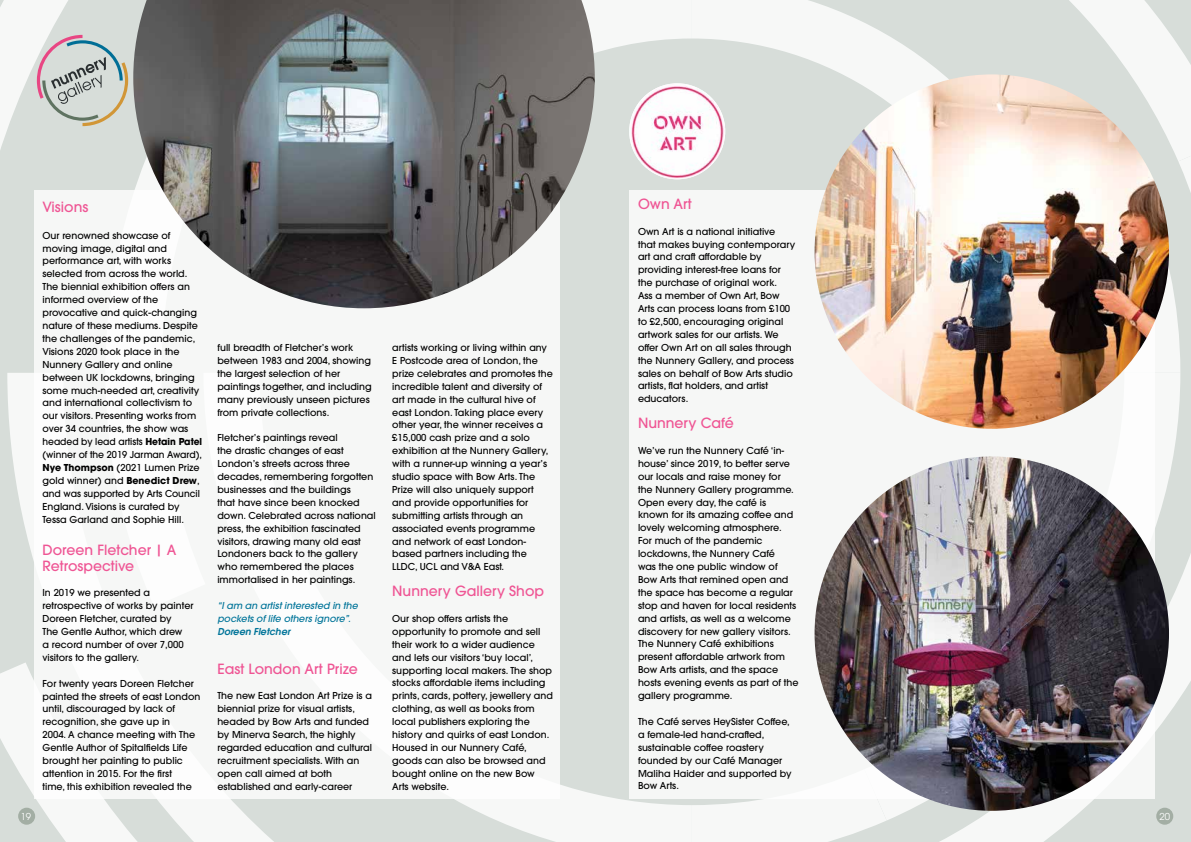
<style>
.page{position:relative;width:1191px;height:842px;background:#d7ddd9}
.page>*{position:absolute;margin:0;border:0;box-sizing:border-box;transform-origin:0 0}
.t1{font:500 14px/16px "ITC Avant Garde Pro";color:#ef5594}
.t2{font:500 9.5px/12.9px "ITC Avant Garde Pro";color:#000}
.t3{font:italic 500 9.5px/12.9px "ITC Avant Garde Pro";color:#007499}
.t4{font:italic 600 9.5px "ITC Avant Garde Pro";color:#007499}
.t5{font:9.5px "ITC Avant Garde Pro";color:#fff}
.s1{font-weight:700}
</style>
<div class="page">
<svg style="left:595px;top:0;width:97px;height:53px"></svg>
<svg style="left:692px;top:798px;width:194px;height:44px;background:#f3f5f4"></svg>
<svg style="left:1152px;top:161px;width:39px;height:212px"></svg>
<svg style="left:715px;top:122px;width:476px;height:39px"></svg>
<svg style="left:903px;top:798px;width:78px;height:44px"></svg>
<svg style="left:7px;top:373px;width:28px;height:273px"></svg>
<svg style="left:692px;top:0;width:499px;height:122px"></svg>
<svg style="left:0;top:662px;width:692px;height:180px"></svg>
<svg style="left:981px;top:373px;width:210px;height:469px"></svg>
<svg style="left:0;top:0;width:129px;height:373px"></svg>
<div style="left:629px;top:190px;width:526px;height:608px;background:#f6f7f6"></div>
<div style="left:35px;top:190px;width:525px;height:608px;background:#f6f7f6"></div>
<div style="left:18px;top:808px;width:17px;height:17px;background:#a3aea4;border-radius:50%"></div>
<div style="left:1156px;top:808px;width:17px;height:17px;background:#a3aea4;border-radius:50%"></div>
<img style="left:133px;top:0;width:462px;height:308px">
<img style="left:814px;top:74px;width:355px;height:355px;border-radius:177px">
<img style="left:629px;top:83px;width:96px;height:96px;border-radius:48px">
<img style="left:814px;top:456px;width:355px;height:355px;border-radius:177px">
<svg style="left:37px;top:35px;width:91px;height:91px"></svg>
<h1 class="t1" style="left:43px;top:199px;width:47px">Visions</h1>
<p class="t2" style="left:43px;top:229px;width:161px">Our renowned showcase of moving image, digital and performance art, with works selected from across the world.<br>The biennial exhibition offers an informed overview of the provocative and quick-changing nature of these mediums. Despite the challenges of the pandemic,<br>Visions 2020 took place in the<br>Nunnery Gallery and online between UK lockdowns, bringing some much-needed art, creativity and international collectivism to our visitors. Presenting works from over 34 countries, the show was headed by lead artists <span class="s1">Hetain Patel </span>(winner of the 2019 Jarman Award),<br><span class="s1">Nye Thompson</span> (2021 Lumen Prize gold winner) and <span class="s1">Benedict Drew</span>, and was supported by Arts Council<br>England. Visions is curated by<br>Tessa Garland and Sophie Hill.</p>
<h1 class="t1" style="left:43px;top:541px;width:135px">Doreen Fletcher | A<br>Retrospective</h1>
<p class="t2" style="left:43px;top:586px;width:152px">In 2019 we presented a retrospective of works by painter<br>Doreen Fletcher, curated by<br>The Gentle Author, which drew<br>a record number of over 7,000 visitors to the gallery.</p>
<p class="t2" style="left:43px;top:677px;width:159px">For twenty years Doreen Fletcher painted the streets of east London until, discouraged by lack of recognition, she gave up in<br>2004. A chance meeting with The<br>Gentle Author of Spitalfields Life brought her painting to public attention in 2015. For the first<br>time, this exhibition revealed the</p>
<p class="t2" style="left:217px;top:341px;width:156px">full breadth of Fletcher’s work between 1983 and 2004, showing the largest selection of her paintings together, and including many previously unseen pictures from private collections.</p>
<p class="t2" style="left:217px;top:431px;width:160px">Fletcher’s paintings reveal<br>the drastic changes of east<br>London’s streets across three decades, remembering forgotten businesses and the buildings<br>that have since been knocked down. Celebrated across national press, the exhibition fascinated visitors, drawing many old east<br>Londoners back to the gallery who remembered the places immortalised in her paintings.</p>
<p class="t3" style="left:217px;top:599px;width:142px">“I am an artist interested in the pockets of life others ignore”.</p>
<p class="t4" style="left:217px;top:625px;width:74px">Doreen Fletcher</p>
<h1 class="t1" style="left:217px;top:660px;width:142px">East London Art Prize</h1>
<p class="t2" style="left:217px;top:689px;width:156px">The new East London Art Prize is a biennial prize for visual artists, headed by Bow Arts and funded by Minerva Search, the highly regarded education and cultural recruitment specialists. With an open call aimed at both established and early-career</p>
<p class="t2" style="left:392px;top:341px;width:162px">artists working or living within any<br>E Postcode area of London, the prize celebrates and promotes the incredible talent and diversity of art made in the cultural hive of east London. Taking place every other year, the winner receives a £15,000 cash prize and a solo exhibition at the Nunnery Gallery, with a runner-up winning a year’s studio space with Bow Arts. The<br>Prize will also uniquely support and provide opportunities for submitting artists through an associated events programme and network of east London&shy;based partners including the<br>LLDC, UCL and V&amp;A East.</p>
<h1 class="t1" style="left:392px;top:583px;width:153px">Nunnery Gallery Shop</h1>
<p class="t2" style="left:392px;top:612px;width:162px">Our shop offers artists the opportunity to promote and sell their work to a wider audience and lets our visitors ‘buy local’, supporting local makers. The shop stocks affordable items including prints, cards, pottery, jewellery and clothing, as well as books from local publishers exploring the history and quirks of east London.<br>Housed in our Nunnery Café, goods can also be browsed and bought online on the new Bow<br>Arts website.</p>
<h1 class="t1" style="left:638px;top:196px;width:55px">Own Art</h1>
<p class="t2" style="left:638px;top:225px;width:159px">Own Art is a national initiative that makes buying contemporary art and craft affordable by providing interest-free loans for the purchase of original work.<br>Ass a member of Own Art, Bow<br>Arts can process loans from £100 to £2,500, encouraging original artwork sales for our artists. We offer Own Art on all sales through the Nunnery Gallery, and process sales on behalf of Bow Arts studio artists, flat holders, and artist educators.</p>
<h1 class="t1" style="left:638px;top:415px;width:97px">Nunnery Café</h1>
<p class="t2" style="left:638px;top:444px;width:162px">We’ve run the Nunnery Café ‘in&shy;house’ since 2019, to better serve our locals and raise money for<br>the Nunnery Gallery programme.<br>Open every day, the café is known for its amazing coffee and lovely welcoming atmosphere.<br>For much of the pandemic lockdowns, the Nunnery Café<br>was the one public window of<br>Bow Arts that remined open and the space has become a regular stop and haven for local residents and artists, as well as a welcome discovery for new gallery visitors.<br>The Nunnery Café exhibitions present affordable artwork from<br>Bow Arts artists, and the space hosts evening events as part of the gallery programme.</p>
<p class="t2" style="left:638px;top:715px;width:155px">The Café serves HeySister Coffee, a female-led hand-crafted, sustainable coffee roastery founded by our Café Manager<br>Maliha Haider and supported by<br>Bow Arts.</p>
<p class="t5" style="left:21px;top:810px;width:12px">19</p>
<p class="t5" style="left:1159px;top:810px;width:12px">20</p>
</div>
